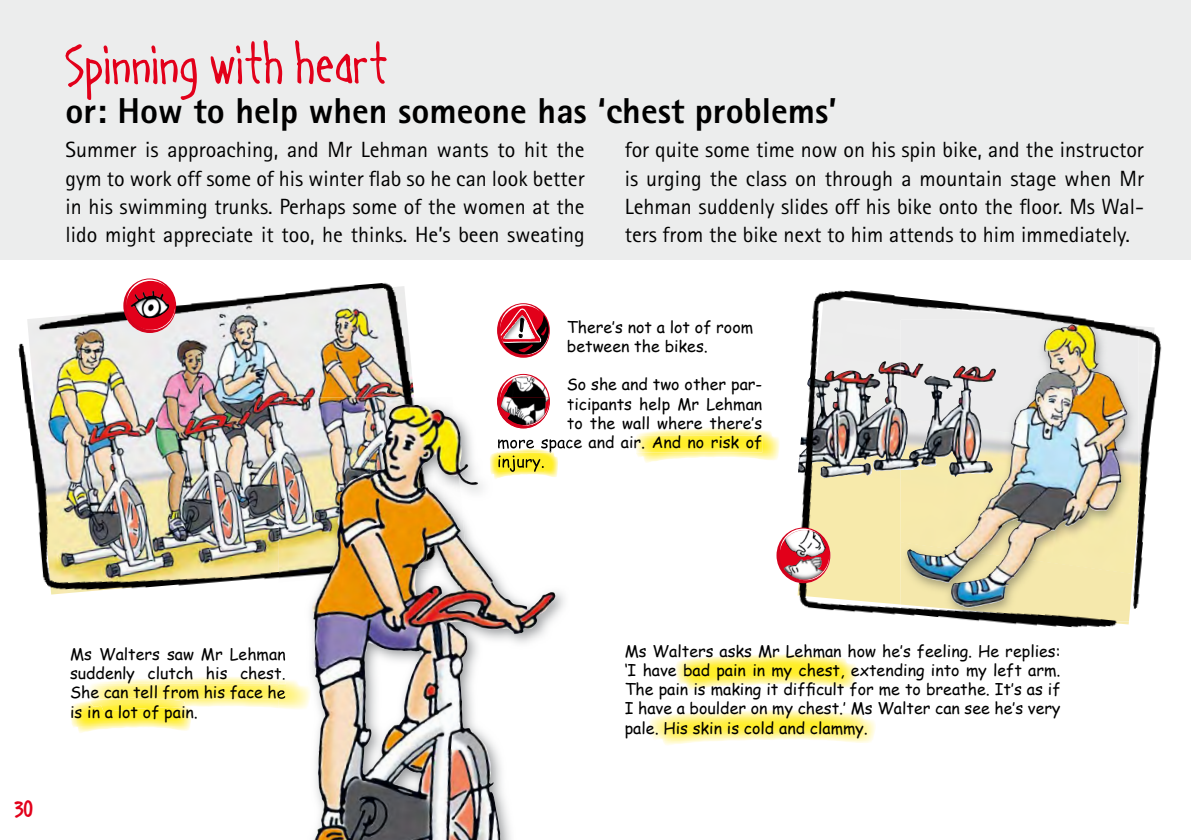
<style>
.page{position:relative;width:1191px;height:840px;background:#fff}
.page>*{position:absolute;margin:0;border:0;box-sizing:border-box;transform-origin:0 0}
.t1{font:60px "Handage AOE";letter-spacing:.03em;color:#e2001a}
.t2{font:800 36px "Rotis Sans Serif";color:#000}
.t3{font:24px "Handage AOE Bold";color:#e2001a}
.t4{font:22px/28.4px "Rotis Sans Serif";color:#000;text-align:justify}
.t5{font:16px/19.2px "Comic Sans MS";color:#000;text-align:justify}
</style>
<div class="page">
<img style="left:675px;top:654px;width:148px;height:35px">
<img style="left:649px;top:710px;width:224px;height:35px">
<img style="left:636px;top:429px;width:132px;height:34px">
<img style="left:635px;top:435px;width:127px;height:17px">
<img style="left:90px;top:685px;width:189px;height:14px">
<img style="left:70px;top:701px;width:121px;height:32px">
<img style="left:90px;top:699px;width:100px;height:12px">
<img style="left:94px;top:697px;width:78px;height:2px">
<div style="left:0;top:0;width:1191px;height:259px;background:#eceded"></div>
<img style="left:513px;top:376px;width:25px;height:3px">
<img style="left:502px;top:379px;width:46px;height:18px">
<svg style="left:497px;top:303px;width:53px;height:54px"></svg>
<img style="left:0;top:259px;width:467px;height:336px">
<img style="left:279px;top:428px;width:286px;height:411px">
<img style="left:500px;top:452px;width:58px;height:27px">
<img style="left:279px;top:679px;width:32px;height:30px">
<svg style="left:279px;top:647px;width:6px;height:13px"></svg>
<svg style="left:279px;top:666px;width:6px;height:17px"></svg>
<img style="left:279px;top:685px;width:6px;height:14px">
<img style="left:567px;top:399px;width:3px;height:10px">
<svg style="left:567px;top:418px;width:3px;height:11px"></svg>
<img style="left:500px;top:435px;width:70px;height:17px">
<img style="left:500px;top:448px;width:54px;height:4px">
<img style="left:500px;top:455px;width:44px;height:16px">
<img style="left:497px;top:397px;width:53px;height:31px">
<img style="left:521px;top:404px;width:27px;height:21px">
<img style="left:500px;top:397px;width:45px;height:27px">
<img style="left:279px;top:397px;width:85px;height:110px">
<img style="left:364px;top:397px;width:64px;height:7px">
<img style="left:279px;top:507px;width:32px;height:67px">
<img style="left:311px;top:404px;width:189px;height:435px">
<svg style="left:123px;top:278px;width:53px;height:55px"></svg>
<svg style="left:127px;top:279px;width:45px;height:46px"></svg>
<svg style="left:129px;top:284px;width:46px;height:46px"></svg>
<svg style="left:126px;top:281px;width:49px;height:48px;background:#c72a3c"></svg>
<img style="left:133px;top:291px;width:20px;height:13px">
<img style="left:768px;top:290px;width:394px;height:372px">
<svg style="left:776px;top:527px;width:54px;height:56px"></svg>
<svg style="left:779px;top:529px;width:50px;height:50px"></svg>
<img style="left:784px;top:529px;width:35px;height:10px">
<img style="left:784px;top:539px;width:32px;height:17px">
<img style="left:783px;top:556px;width:40px;height:23px">
<svg style="left:500px;top:308px;width:49px;height:46px"></svg>
<h1 class="t1" style="left:65px;top:27px;width:324px">Spinning with heart</h1>
<h2 class="t2" style="left:65px;top:88px;width:773px">or: How to help when someone has ‘chest problems’</h2>
<h3 class="t4" style="left:625px;top:135px;width:521px">for quite some time now on his spin bike, and the instructor is urging the class on through a mountain stage when Mr Lehman suddenly slides off his bike onto the floor. Ms Wal&shy;ters from the bike next to him attends to him immediately.</h3>
<h3 class="t4" style="left:65px;top:135px;width:521px">Summer is approaching, and Mr Lehman wants to hit the gym to work off some of his winter flab so he can look better in his swimming trunks. Perhaps some of the women at the lido might appreciate it too, he thinks. He’s been sweating</h3>
<p class="t5" style="left:567px;top:316px;width:188px">There‛s not a lot of room between the bikes.</p>
<p class="t5" style="left:497px;top:374px;width:267px;text-align:right">So she and two other par-<br>ticipants help Mr Lehman<br>to the wall where there‛s<br>more space and air. And no risk of</p>
<h3 class="t3" style="left:15px;top:794px;width:20px">30</h3>
<p class="t5" style="left:70px;top:643px;width:217px">Ms Walters saw Mr Lehman suddenly clutch his chest.<br>She can tell from his face he is in a lot of pain.</p>
<p class="t5" style="left:625px;top:640px;width:437px">Ms Walters asks Mr Lehman how he‛s feeling. He replies: ‘I have bad pain in my chest, extending into my left arm.<br>The pain is making it difficult for me to breathe. It‛s as if I have a boulder on my chest.‛ Ms Walter can see he‛s very pale. His skin is cold and clammy.</p>
</div>
